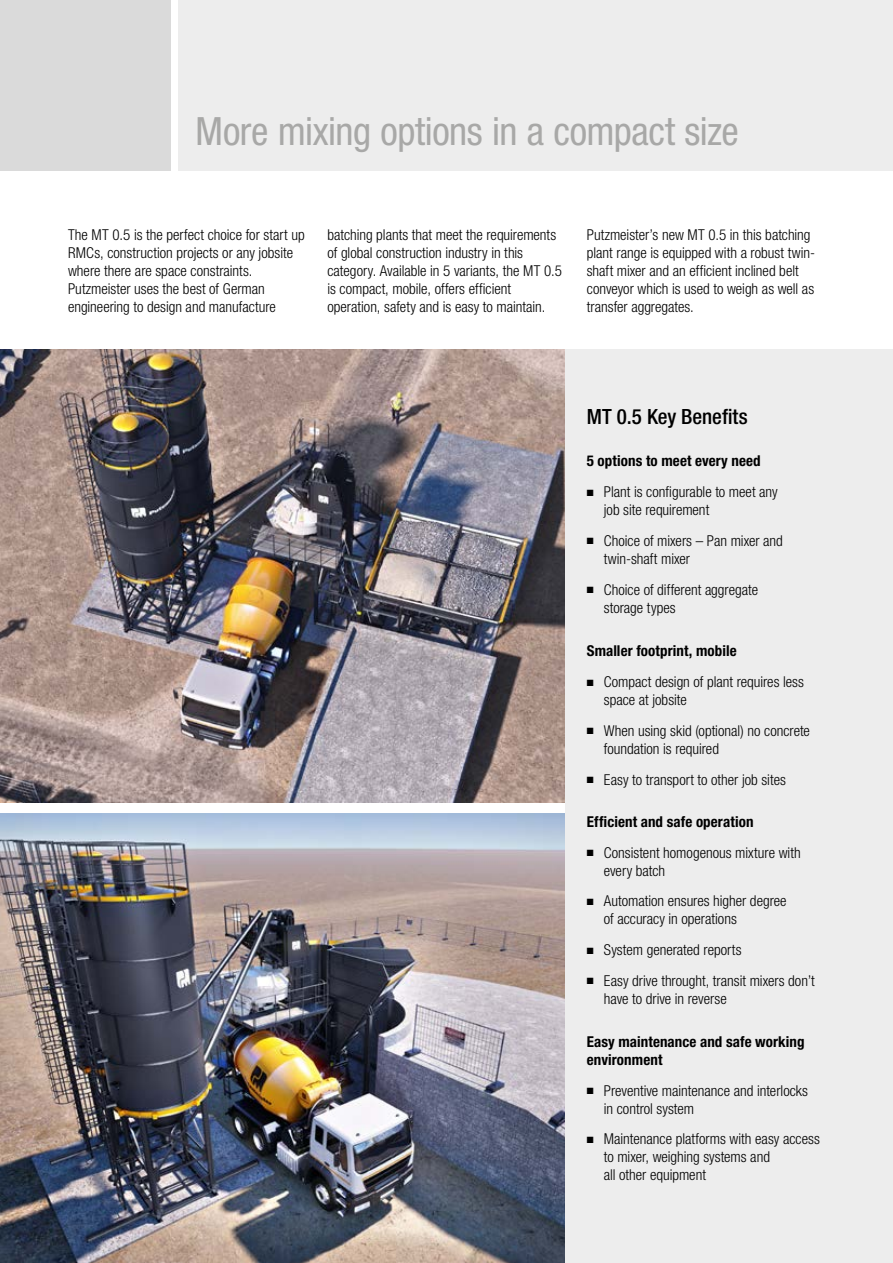
<style>
.page{position:relative;width:893px;height:1263px;background:#fff}
.page>*{position:absolute;margin:0;border:0;box-sizing:border-box;transform-origin:0 0}
.t1{font:condensed 39px "Helvetica Neue LT Pro";letter-spacing:-.01em;color:#a8a8a7}
.t2{font:500 condensed 21px "Helvetica Neue LT Pro";color:#000}
.t3{font:300 condensed 15px/18px "Helvetica Neue LT Pro";color:#000}
.t4{font:700 condensed 15px/18px "Helvetica Neue LT Pro";letter-spacing:.005em;color:#000}
</style>
<div class="page">
<div style="left:179px;top:0;width:714px;height:170px;background:#ededed"></div>
<div style="left:0;top:0;width:170px;height:170px;background:#dadada"></div>
<img style="left:0;top:350px;width:566px;height:452px">
<img style="left:0;top:813px;width:566px;height:450px">
<div style="left:566px;top:350px;width:327px;height:913px;background:#ededed"></div>
<h1 class="t1" style="left:196px;top:108px;width:545px">More mixing options in a compact size</h1>
<p class="t3" style="left:68px;top:226px;width:238px">The MT 0.5 is the perfect choice for start up RMCs, construction projects or any jobsite where there are space constraints.<br>Putzmeister uses the best of German engineering to design and manufacture</p>
<p class="t3" style="left:327px;top:226px;width:236px">batching plants that meet the requirements of global construction industry in this category. Available in 5 variants, the MT 0.5 is compact, mobile, offers efficient operation, safety and is easy to maintain.</p>
<p class="t3" style="left:587px;top:226px;width:230px">Putzmeister’s new MT 0.5 in this batching plant range is equipped with a robust twin&shy;shaft mixer and an efficient inclined belt conveyor which is used to weigh as well as transfer aggregates.</p>
<h2 class="t2" style="left:587px;top:404px;width:162px">MT 0.5 Key Benefits</h2>
<p class="t4" style="left:587px;top:452px;width:175px">5 options to meet every need</p>
<p class="t3" style="left:604px;top:483px;width:175px;text-indent:-17px">■ Plant is configurable to meet any job site requirement</p>
<p class="t3" style="left:604px;top:531px;width:181px;text-indent:-17px">■ Choice of mixers – Pan mixer and twin-shaft mixer</p>
<p class="t3" style="left:604px;top:580px;width:156px;text-indent:-17px">■ Choice of different aggregate storage types</p>
<p class="t4" style="left:587px;top:642px;width:151px">Smaller footprint, mobile</p>
<p class="t3" style="left:604px;top:673px;width:202px;text-indent:-17px">■ Compact design of plant requires less space at jobsite</p>
<p class="t3" style="left:604px;top:721px;width:208px;text-indent:-17px">■ When using skid (optional) no concrete foundation is required</p>
<p class="t3" style="left:587px;top:770px;width:201px">■ Easy to transport to other job sites</p>
<p class="t4" style="left:587px;top:812px;width:168px">Efficient and safe operation</p>
<p class="t3" style="left:604px;top:843px;width:198px;text-indent:-17px">■ Consistent homogenous mixture with every batch</p>
<p class="t3" style="left:604px;top:892px;width:184px;text-indent:-17px">■ Automation ensures higher degree of accuracy in operations</p>
<p class="t3" style="left:587px;top:941px;width:156px">■ System generated reports</p>
<p class="t3" style="left:604px;top:971px;width:213px;text-indent:-17px">■ Easy drive throught, transit mixers don’t have to drive in reverse</p>
<p class="t4" style="left:587px;top:1032px;width:219px">Easy maintenance and safe working environment</p>
<p class="t3" style="left:604px;top:1081px;width:206px;text-indent:-17px">■ Preventive maintenance and interlocks in control system</p>
<p class="t3" style="left:604px;top:1130px;width:218px;text-indent:-17px">■ Maintenance platforms with easy access to mixer, weighing systems and<br>all other equipment</p>
</div>
